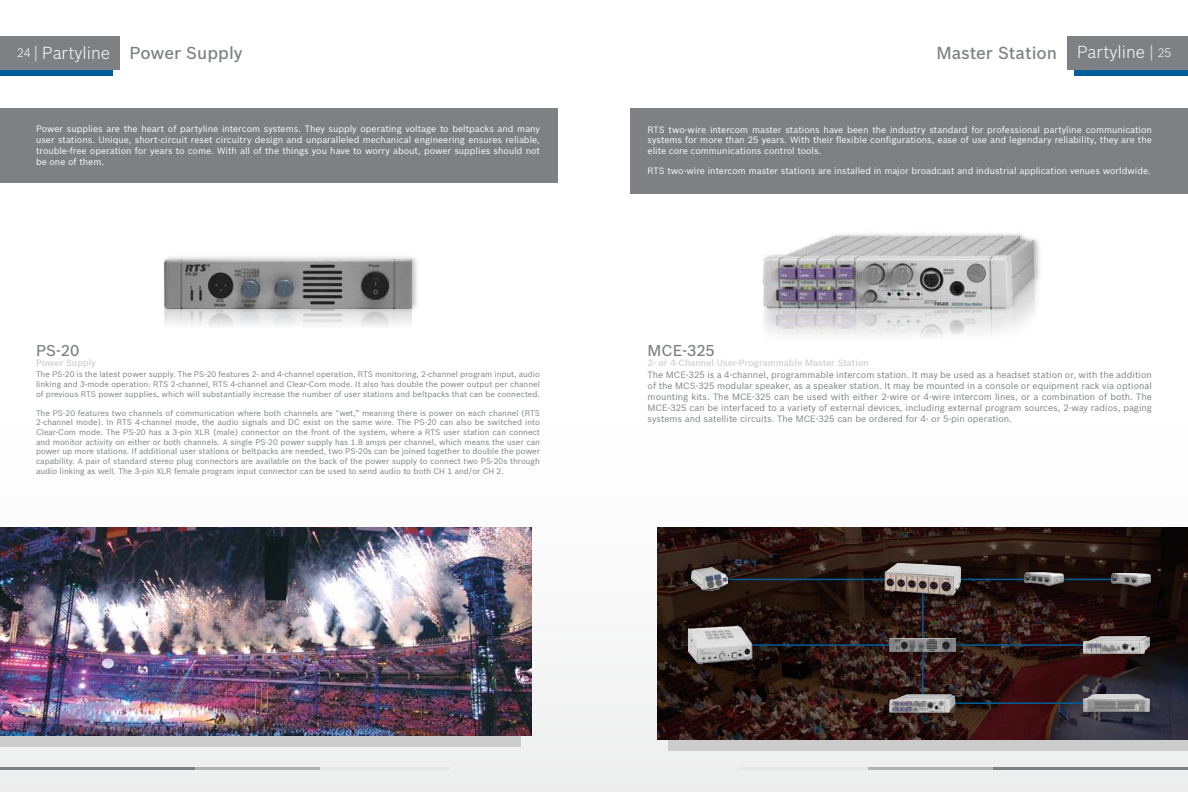
<style>
.page{position:relative;width:1188px;height:792px;background:#fff}
.page>*{position:absolute;margin:0;border:0;box-sizing:border-box;transform-origin:0 0}
.t1{font:500 17px "Bosch Sans";color:#7e8083}
.t2{font:300 17px "Bosch Sans";color:#fff}
.t3{font:500 15.4px "Bosch Sans";color:#7e8083}
.t4{font:9px/10.9px "Bosch Sans";color:#fff;text-align:justify}
.t5{font:9px/10.9px "Bosch Sans";color:#7e8083;text-align:justify}
.t6{font:500 9px "Bosch Sans";color:#cccccd}
.t7{font:8px/9.7px "Bosch Sans";color:#7e8083;text-align:justify}
.s1{font-size:12px}
.s2{font-weight:400;color:#cccccd}
.s3{font-weight:300;color:#fff}
.s4{font-weight:300;font-size:12px;color:#fff}
</style>
<div class="page">
<div style="left:0;top:0;width:1188px;height:792px;background:linear-gradient(to bottom,#fff,#f3f4f4)"></div>
<hr style="left:0;top:767px;width:203px;height:2px;background:#7e8083">
<hr style="left:195px;top:767px;width:130px;height:2px;background:#b2b3b4">
<hr style="left:320px;top:767px;width:130px;height:2px;background:#e5e6e6">
<hr style="left:985px;top:767px;width:203px;height:2px;background:#7e8083">
<hr style="left:863px;top:767px;width:130px;height:2px;background:#b2b3b4">
<hr style="left:738px;top:767px;width:130px;height:2px;background:#e5e6e6">
<svg style="left:0;top:69px;width:113px;height:7px"></svg>
<div style="left:0;top:36px;width:120px;height:33px;background:#7e8083"></div>
<svg style="left:1074px;top:69px;width:114px;height:7px"></svg>
<div style="left:1067px;top:36px;width:121px;height:33px;background:#7e8083"></div>
<div style="left:669px;top:600px;width:519px;height:151px;background:#cccccd"></div>
<img style="left:658px;top:527px;width:530px;height:213px">
<hr style="left:922px;top:576px;width:2px;height:135px;background:#005f9b">
<hr style="left:707px;top:579px;width:441px;height:1px;background:#005f9b">
<div style="left:883px;top:561px;width:86px;height:43px;background:#000;opacity:.25"></div>
<img style="left:885px;top:563px;width:76px;height:33px">
<hr style="left:725px;top:644px;width:400px;height:2px;background:#005f9b">
<div style="left:686px;top:624px;width:74px;height:49px;background:#000;opacity:.25"></div>
<img style="left:688px;top:626px;width:64px;height:39px">
<div style="left:888px;top:637px;width:76px;height:23px;background:#000;opacity:.25"></div>
<img style="left:890px;top:639px;width:66px;height:13px">
<div style="left:1081px;top:634px;width:77px;height:28px;background:#000;opacity:.25"></div>
<img style="left:1083px;top:636px;width:66px;height:18px">
<hr style="left:932px;top:702px;width:193px;height:2px;background:#005f9b">
<div style="left:888px;top:693px;width:75px;height:27px;background:#000;opacity:.25"></div>
<img style="left:890px;top:694px;width:66px;height:18px">
<div style="left:1082px;top:693px;width:75px;height:27px;background:#000;opacity:.25"></div>
<img style="left:1083px;top:695px;width:66px;height:17px">
<div style="left:1110px;top:572px;width:49px;height:23px;background:#000;opacity:.25"></div>
<img style="left:1112px;top:574px;width:39px;height:13px">
<div style="left:689px;top:565px;width:47px;height:33px;background:#000;opacity:.25"></div>
<img style="left:691px;top:567px;width:37px;height:23px">
<div style="left:1023px;top:571px;width:49px;height:23px;background:#000;opacity:.25"></div>
<img style="left:1025px;top:573px;width:38px;height:13px">
<div style="left:762px;top:231px;width:280px;height:113px;background:#000;opacity:.25"></div>
<img style="left:763px;top:232px;width:274px;height:126px">
<div style="left:630px;top:108px;width:558px;height:86px;background:#7e8083"></div>
<div style="left:0;top:596px;width:520px;height:150px;background:#cccccd"></div>
<img style="left:0;top:527px;width:531px;height:208px">
<img style="left:164px;top:313px;width:248px;height:39px">
<div style="left:163px;top:254px;width:257px;height:59px;background:#000;opacity:.25"></div>
<img style="left:164px;top:259px;width:248px;height:49px">
<div style="left:0;top:108px;width:558px;height:75px;background:#7e8083"></div>
<h1 class="t2" style="left:17px;top:41px;width:95px"><span class="s1">24</span> <span class="s2">|</span> Partyline</h1>
<h1 class="t1" style="left:936px;top:40px;width:236px">Master Station <span class="s3">Partyline</span> <span class="s2">|</span> <span class="s4">25</span></h1>
<h1 class="t1" style="left:129px;top:40px;width:115px">Power Supply</h1>
<p class="t4" style="left:36px;top:123px;width:506px">Power supplies are the heart of partyline intercom systems. They supply operating voltage to beltpacks and many user stations. Unique, short-circuit reset circuitry design and unparalleled mechanical engineering ensures reliable, trouble-free operation for years to come. With all of the things you have to worry about, power supplies should not be one of them.</p>
<h2 class="t3" style="left:36px;top:339px;width:45px">PS-20</h2>
<p class="t6" style="left:36px;top:356px;width:61px">Power Supply</p>
<p class="t7" style="left:36px;top:369px;width:505px">The PS-20 is the latest power supply. The PS-20 features 2- and 4-channel operation, RTS monitoring, 2-channel program input, audio linking and 3-mode operation: RTS 2-channel, RTS 4-channel and Clear-Com mode. It also has double the power output per channel of previous RTS power supplies, which will substantially increase the number of user stations and beltpacks that can be connected.</p>
<p class="t7" style="left:36px;top:407px;width:505px">The PS-20 features two channels of communication where both channels are “wet,” meaning there is power on each channel (RTS 2-channel mode). In RTS 4-channel mode, the audio signals and DC exist on the same wire. The PS-20 can also be switched into Clear-Com mode. The PS-20 has a 3-pin XLR (male) connector on the front of the system, where a RTS user station can connect and monitor activity on either or both channels. A single PS-20 power supply has 1.8 amps per channel, which means the user can power up more stations. If additional user stations or beltpacks are needed, two PS-20s can be joined together to double the power capability. A pair of standard stereo plug connectors are available on the back of the power supply to connect two PS-20s through audio linking as well. The 3-pin XLR female program input connector can be used to send audio to both CH 1 and/or CH 2.</p>
<p class="t4" style="left:648px;top:123px;width:506px">RTS two-wire intercom master stations have been the industry standard for professional partyline communication systems for more than 25 years. With their flexible configurations, ease of use and legendary reliability, they are the elite core communications control tools.</p>
<p class="t4" style="left:648px;top:165px;width:505px">RTS two-wire intercom master stations are installed in major broadcast and industrial application venues worldwide.</p>
<h2 class="t3" style="left:648px;top:339px;width:69px">MCE-325</h2>
<p class="t6" style="left:648px;top:356px;width:223px">2- or 4-Channel User-Programmable Master Station</p>
<p class="t5" style="left:648px;top:369px;width:506px">The MCE-325 is a 4-channel, programmable intercom station. It may be used as a headset station or, with the addition of the MCS-325 modular speaker, as a speaker station. It may be mounted in a console or equipment rack via optional mounting kits. The MCE-325 can be used with either 2-wire or 4-wire intercom lines, or a combination of both. The MCE-325 can be interfaced to a variety of external devices, including external program sources, 2-way radios, paging systems and satellite circuits. The MCE-325 can be ordered for 4- or 5-pin operation.</p>
</div>
